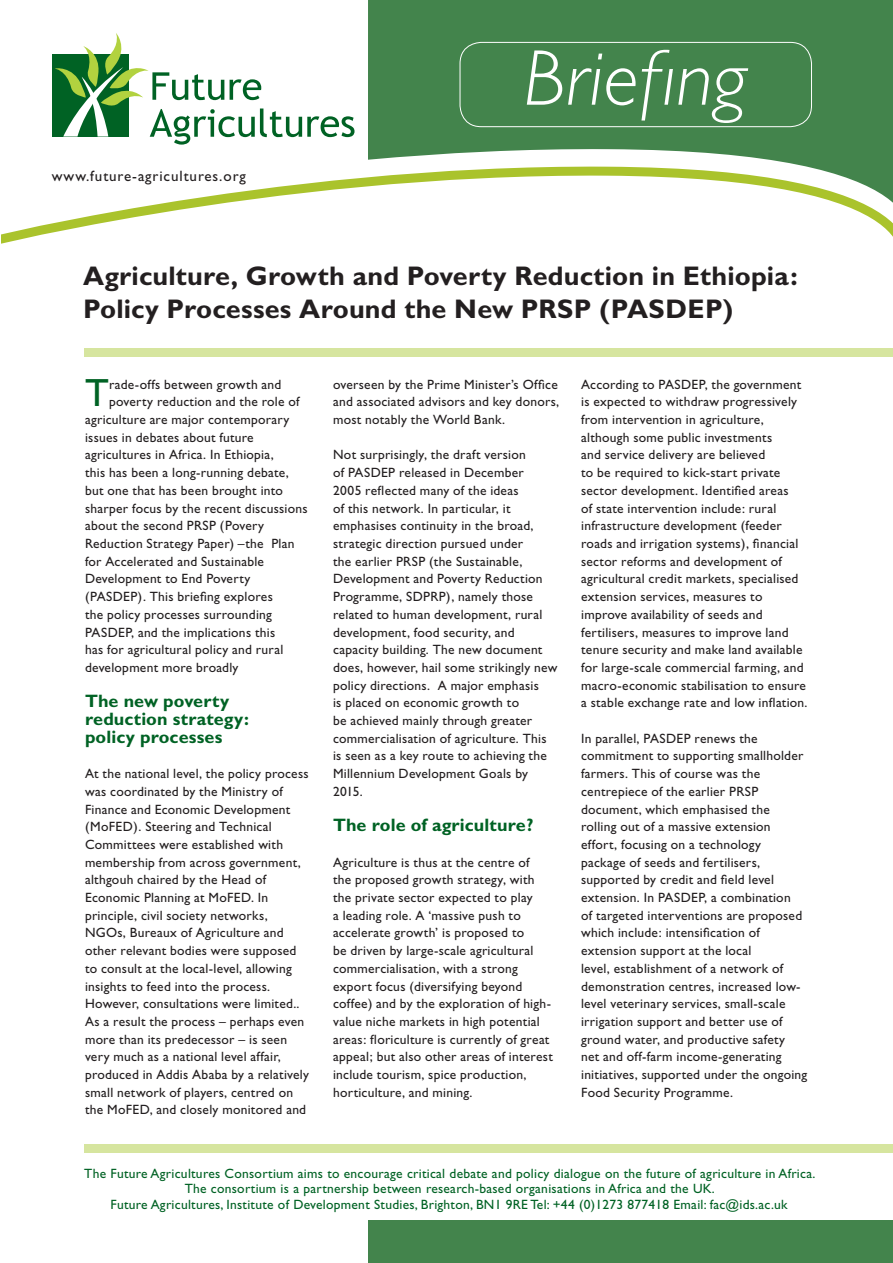
<style>
.page{position:relative;width:893px;height:1263px;background:#fff}
.page>*{position:absolute;margin:0;border:0;box-sizing:border-box;transform-origin:0 0}
.t1{font:italic 300 79.5px "Gill Sans";color:#fff}
.t2{font:39.45px "Gill Sans";color:#006224}
.t3{font:700 27px/33px "Gill Sans";letter-spacing:.005em;color:#231f20}
.t4{font:700 18px/17.7px "Gill Sans";letter-spacing:.005em;color:#006224}
.t5{font:15px "Gill Sans";letter-spacing:.06em;color:#231f20}
.t6{font:13.5px/17.7px "Gill Sans";letter-spacing:.02em;color:#231f20}
.t7{font:13.5px/15px "Gill Sans";letter-spacing:.02em;color:#006224;text-align:center}
</style>
<div class="page">
<div style="left:52px;top:54px;width:77px;height:83px;background:#006224"></div>
<svg style="left:55px;top:33px;width:299px;height:112px"></svg>
<div style="left:84px;top:348px;width:809px;height:9px;background:#d6e59f"></div>
<div style="left:84px;top:1144px;width:809px;height:8px;background:#d6e59f"></div>
<svg style="left:1px;top:177px;width:367px;height:67px"></svg>
<svg style="left:368px;top:0;width:525px;height:237px;fill:#43844c"></svg>
<div style="left:368px;top:1220px;width:525px;height:43px;background:#43844c"></div>
<div style="left:458px;top:41px;width:354px;height:86px;background:#43844c"></div>
<p class="t5" style="left:52px;top:167px;width:195px">www.future-agricultures.org</p>
<h1 class="t1" style="left:523px;top:34px;width:225px">Briefing</h1>
<h3 class="t3" style="left:83px;top:259px;width:716px">Agriculture, Growth and Poverty Reduction in Ethiopia:<br>Policy Processes Around the New PRSP (PASDEP)</h3>
<h2 class="t2" style="left:85px;top:370px;width:25px">T</h2>
<p class="t6" style="left:109px;top:375px;width:174px">rade-offs between growth and</p>
<p class="t6" style="left:109px;top:393px;width:192px">poverty reduction and the role of</p>
<p class="t6" style="left:85px;top:411px;width:206px">agriculture are major contemporary</p>
<p class="t6" style="left:85px;top:428px;width:170px">issues in debates about future</p>
<p class="t6" style="left:85px;top:446px;width:190px">agricultures in Africa. In Ethiopia,</p>
<p class="t6" style="left:85px;top:464px;width:205px">this has been a long-running debate,</p>
<p class="t6" style="left:85px;top:482px;width:200px">but one that has been brought into</p>
<p class="t6" style="left:85px;top:499px;width:224px">sharper focus by the recent discussions</p>
<p class="t6" style="left:85px;top:517px;width:181px">about the second PRSP (Povery</p>
<p class="t6" style="left:85px;top:535px;width:211px">Reduction Strategy Paper) –the Plan</p>
<p class="t6" style="left:85px;top:552px;width:181px">for Accelerated and Sustainable</p>
<p class="t6" style="left:85px;top:570px;width:167px">Development to End Poverty</p>
<p class="t6" style="left:85px;top:588px;width:189px">(PASDEP). This briefing explores</p>
<p class="t6" style="left:85px;top:605px;width:188px">the policy processes surrounding</p>
<p class="t6" style="left:85px;top:623px;width:192px">PASDEP, and the implications this</p>
<p class="t6" style="left:85px;top:641px;width:200px">has for agricultural policy and rural</p>
<p class="t6" style="left:85px;top:659px;width:155px">development more broadly</p>
<h3 class="t4" style="left:85px;top:692px;width:165px">The new poverty reduction strategy: policy processes</h3>
<p class="t6" style="left:85px;top:765px;width:226px">At the national level, the policy process was coordinated by the Ministry of Finance and Economic Development (MoFED). Steering and Technical Committees were established with membership from across government, althgouh chaired by the Head of Economic Planning at MoFED. In principle, civil society networks, NGOs, Bureaux of Agriculture and other relevant bodies were supposed to consult at the local-level, allowing insights to feed into the process.<br>However, consultations were limited..<br>As a result the process – perhaps even more than its predecessor – is seen very much as a national level affair, produced in Addis Ababa by a relatively small network of players, centred on the MoFED, and closely monitored and</p>
<p class="t6" style="left:333px;top:375px;width:228px;text-align:justify">overseen by the Prime Minister’s Office and associated advisors and key donors, most notably the World Bank.</p>
<p class="t6" style="left:333px;top:446px;width:226px">Not surprisingly, the draft version<br>of PASDEP released in December<br>2005 reflected many of the ideas<br>of this network. In particular, it emphasises continuity in the broad, strategic direction pursued under<br>the earlier PRSP (the Sustainable, Development and Poverty Reduction Programme, SDPRP), namely those related to human development, rural development, food security, and capacity building. The new document does, however, hail some strikingly new policy directions. A major emphasis<br>is placed on economic growth to<br>be achieved mainly through greater commercialisation of agriculture. This is seen as a key route to achieving the Millennium Development Goals by 2015.</p>
<h3 class="t4" style="left:333px;top:816px;width:202px">The role of agriculture?</h3>
<p class="t6" style="left:333px;top:853px;width:221px">Agriculture is thus at the centre of<br>the proposed growth strategy, with the private sector expected to play<br>a leading role. A ‘massive push to accelerate growth’ is proposed to<br>be driven by large-scale agricultural commercialisation, with a strong export focus (diversifying beyond coffee) and by the exploration of high&shy;value niche markets in high potential areas: floriculture is currently of great appeal; but also other areas of interest include tourism, spice production, horticulture, and mining.</p>
<p class="t6" style="left:581px;top:375px;width:228px">According to PASDEP, the government is expected to withdraw progressively from intervention in agriculture, although some public investments<br>and service delivery are believed<br>to be required to kick-start private sector development. Identified areas<br>of state intervention include: rural infrastructure development (feeder roads and irrigation systems), financial sector reforms and development of agricultural credit markets, specialised extension services, measures to improve availability of seeds and fertilisers, measures to improve land tenure security and make land available for large-scale commercial farming, and macro-economic stabilisation to ensure a stable exchange rate and low inflation.</p>
<p class="t6" style="left:581px;top:729px;width:228px">In parallel, PASDEP renews the commitment to supporting smallholder farmers. This of course was the centrepiece of the earlier PRSP document, which emphasised the rolling out of a massive extension effort, focusing on a technology package of seeds and fertilisers, supported by credit and field level extension. In PASDEP, a combination<br>of targeted interventions are proposed which include: intensification of extension support at the local<br>level, establishment of a network of demonstration centres, increased low&shy;level veterinary services, small-scale irrigation support and better use of ground water, and productive safety<br>net and off-farm income-generating initiatives, supported under the ongoing Food Security Programme.</p>
<p class="t7" style="left:84px;top:1166px;width:733px">The Future Agricultures Consortium aims to encourage critical debate and policy dialogue on the future of agriculture in Africa.<br>The consortium is a partnership between research-based organisations in Africa and the UK.</p>
<p class="t7" style="left:111px;top:1197px;width:679px">Future Agricultures, Institute of Development Studies, Brighton, BN1 9RE Tel: +44 (0)1273 877418 Email: fac@ids.ac.uk</p>
</div>
